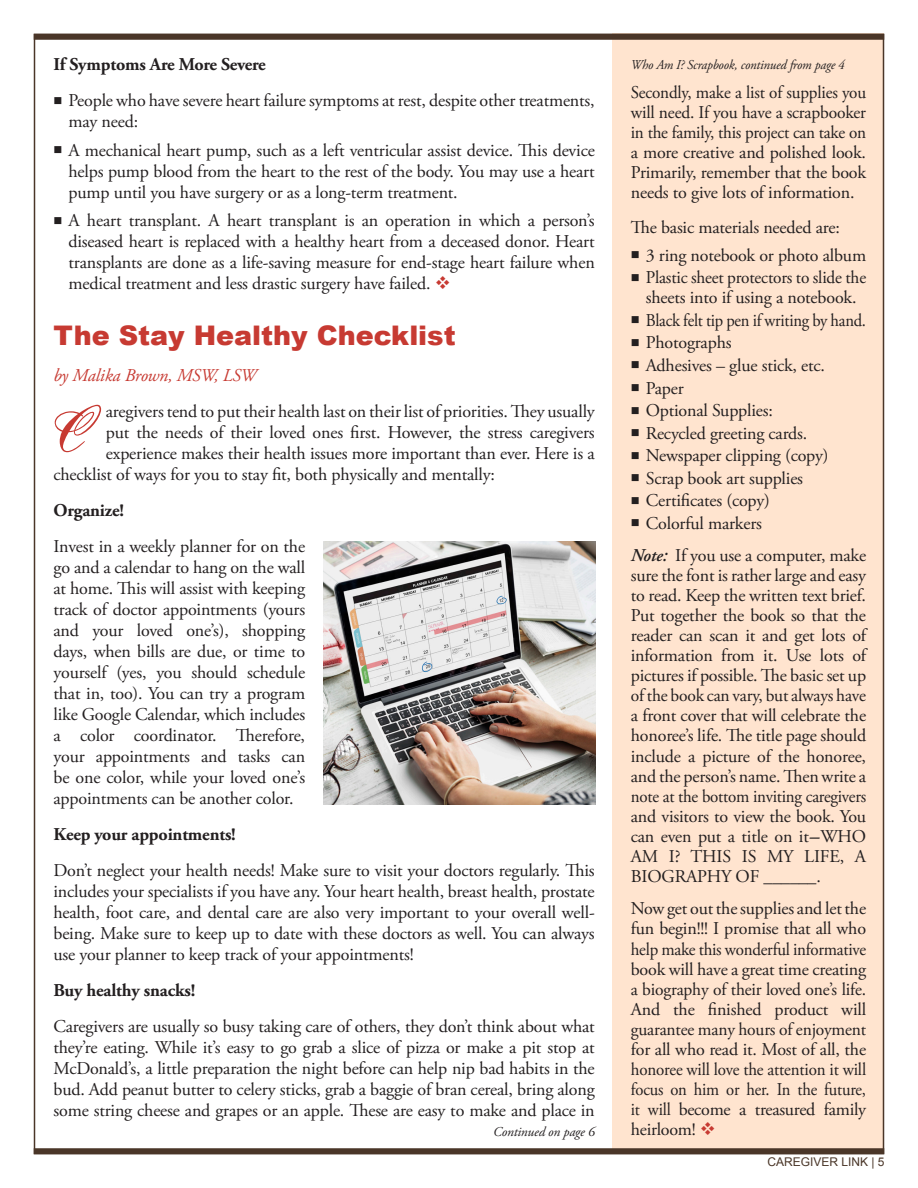
<style>
.page{position:relative;width:918px;height:1188px;background:#fff}
.page>*{position:absolute;margin:0;border:0;box-sizing:border-box;transform-origin:0 0}
.t1{font:60px "Acroterion JF";color:#c73a32}
.Article_Heading{font:900 27px "Arial";color:#c73a32}
.Article_Body_Copy{font:18px/20.1px "Adobe Garamond Pro";letter-spacing:-.01em;color:#231f20;text-align:justify}
.Article_Body_Copy-2{font:18px/20.1px "Adobe Garamond Pro";letter-spacing:-.01em;color:#231f20;text-align:justify;scale:.95 1}
.Article_Body_Copy-3{font:700 18px "Adobe Garamond Pro";letter-spacing:-.01em;color:#231f20}
.Article_Body_Copy-4{font:18px/20.1px "Adobe Garamond Pro";letter-spacing:-.01em;color:#231f20;text-align:center;scale:.96 1}
.Article_Body_Copy-5{font:18px "Adobe Garamond Pro";letter-spacing:-.01em;color:#231f20;scale:.92 1}
.Article_By_Line{font:italic 18px "Adobe Garamond Pro";letter-spacing:-.01em;color:#c73a32}
.Article_Body_Copy-6{font:italic 13.5px "Adobe Garamond Pro";letter-spacing:-.01em;color:#231f20;scale:.96 1}
.Article_Body_Copy-7{font:italic 13.5px "Adobe Garamond Pro";letter-spacing:-.01em;color:#231f20}
.t2{font:12px "Arial";color:#4a3628}
.s1{color:#c73a32}
.s2{font-weight:600;font-style:italic}
.s3{font-family:"Garamond Premr Pro";font-weight:600}
</style>
<div class="page">
<div style="left:613px;top:34px;width:271px;height:1120px;background:#ffe4cf"></div>
<div style="left:34px;top:34px;width:850px;height:6px;background:#4a3628"></div>
<div style="left:34px;top:1148px;width:850px;height:6px;background:#4a3628"></div>
<img style="left:323px;top:541px;width:272px;height:263px">
<p class="Article_Body_Copy-3" style="left:54px;top:54px;width:214px">If Symptoms Are More Severe</p>
<p class="Article_Body_Copy" style="left:69px;top:91px;width:528px;line-height:21px;text-indent:-15px">■ People who have severe heart failure symptoms at rest, despite other treatments, may need:</p>
<p class="Article_Body_Copy" style="left:69px;top:140px;width:528px;line-height:21px;text-indent:-15px">■ A mechanical heart pump, such as a left ventricular assist device. This device helps pump blood from the heart to the rest of the body. You may use a heart pump until you have surgery or as a long-term treatment.</p>
<p class="Article_Body_Copy" style="left:69px;top:211px;width:528px;line-height:21px;text-indent:-15px">■ A heart transplant. A heart transplant is an operation in which a person’s diseased heart is replaced with a healthy heart from a deceased donor. Heart transplants are done as a life-saving measure for end-stage heart failure when medical treatment and less drastic surgery have failed. <span class="s1">❖</span></p>
<p class="Article_Heading" style="left:54px;top:316px;width:404px">The Stay Healthy Checklist</p>
<p class="Article_By_Line" style="left:54px;top:365px;width:204px">by Malika Brown, MSW, LSW</p>
<p class="Article_Body_Copy" style="left:106px;top:402px;width:490px">aregivers tend to put their health last on their list of priorities. They usually</p>
<p class="Article_Body_Copy" style="left:106px;top:423px;width:490px">put the needs of their loved ones first. However, the stress caregivers</p>
<p class="Article_Body_Copy" style="left:106px;top:444px;width:490px">experience makes their health issues more important than ever. Here is a</p>
<p class="Article_Body_Copy" style="left:54px;top:465px;width:443px">checklist of ways for you to stay fit, both physically and mentally:</p>
<p class="Article_Body_Copy-3" style="left:54px;top:500px;width:72px">Organize!</p>
<p class="Article_Body_Copy" style="left:54px;top:536px;width:253px;line-height:21px">Invest in a weekly planner for on the go and a calendar to hang on the wall at home. This will assist with keeping track of doctor appointments (yours and your loved one’s), shopping days, when bills are due, or time to yourself (yes, you should schedule that in, too). You can try a program like Google Calendar, which includes a color coordinator. Therefore, your appointments and tasks can be one color, while your loved one’s appointments can be another color.</p>
<p class="Article_Body_Copy-3" style="left:54px;top:824px;width:184px">Keep your appointments!</p>
<p class="Article_Body_Copy" style="left:54px;top:860px;width:543px;line-height:21px">Don’t neglect your health needs! Make sure to visit your doctors regularly. This includes your specialists if you have any. Your heart health, breast health, prostate health, foot care, and dental care are also very important to your overall well&shy;being. Make sure to keep up to date with these doctors as well. You can always use your planner to keep track of your appointments!</p>
<p class="Article_Body_Copy-3" style="left:54px;top:980px;width:143px">Buy healthy snacks!</p>
<p class="Article_Body_Copy" style="left:54px;top:1016px;width:543px;line-height:21px">Caregivers are usually so busy taking care of others, they don’t think about what they’re eating. While it’s easy to go grab a slice of pizza or make a pit stop at McDonald’s, a little preparation the night before can help nip bad habits in the bud. Add peanut butter to celery sticks, grab a baggie of bran cereal, bring along some string cheese and grapes or an apple. These are easy to make and place in</p>
<p class="t1" style="left:54px;top:392px;width:31px">C</p>
<p class="Article_Body_Copy-7" style="left:493px;top:1124px;width:103px">Continued on page 6</p>
<p class="Article_Body_Copy-6" style="left:631px;top:56px;width:224px">Who Am I? Scrapbook, continued from page 4</p>
<p class="Article_Body_Copy-2" style="left:631px;top:82px;width:249px">Secondly, make a list of supplies you will need. If you have a scrapbooker in the family, this project can take on a more creative and polished look.<br>Primarily, remember that the book needs to give lots of information.</p>
<p class="Article_Body_Copy" style="left:631px;top:218px;width:211px">The basic materials needed are:</p>
<p class="Article_Body_Copy" style="left:631px;top:246px;width:237px">■ 3 ring notebook or photo album</p>
<p class="Article_Body_Copy-4" style="left:631px;top:268px;width:247px">■ Plastic sheet protectors to slide the sheets into if using a notebook.</p>
<p class="Article_Body_Copy-5" style="left:631px;top:309px;width:257px">■ Black felt tip pen if writing by hand.</p>
<p class="Article_Body_Copy" style="left:631px;top:333px;width:102px">■ Photographs</p>
<p class="Article_Body_Copy" style="left:631px;top:356px;width:196px">■ Adhesives – glue stick, etc.</p>
<p class="Article_Body_Copy" style="left:631px;top:378px;width:54px">■ Paper</p>
<p class="Article_Body_Copy" style="left:631px;top:401px;width:144px">■ Optional Supplies:</p>
<p class="Article_Body_Copy" style="left:631px;top:423px;width:178px">■ Recycled greeting cards.</p>
<p class="Article_Body_Copy" style="left:631px;top:446px;width:199px">■ Newspaper clipping (copy)</p>
<p class="Article_Body_Copy" style="left:631px;top:469px;width:174px">■ Scrap book art supplies</p>
<p class="Article_Body_Copy" style="left:631px;top:491px;width:141px">■ Certificates (copy)</p>
<p class="Article_Body_Copy" style="left:631px;top:514px;width:133px">■ Colorful markers</p>
<p class="Article_Body_Copy" style="left:631px;top:545px;width:237px"><span class="s2">Note:</span> If you use a computer, make sure the font is rather large and easy to read. Keep the written text brief.<br>Put together the book so that the reader can scan it and get lots of information from it. Use lots of pictures if possible. The basic set up of the book can vary, but always have a front cover that will celebrate the honoree’s life. The title page should include a picture of the honoree, and the person’s name. Then write a note at the bottom inviting caregivers and visitors to view the book. You can even put a title on it<span class="s3">-</span>WHO AM I? THIS IS MY LIFE, A BIOGRAPHY OF ______.</p>
<p class="Article_Body_Copy" style="left:631px;top:899px;width:237px">Now get out the supplies and let the fun begin!!! I promise that all who help make this wonderful informative book will have a great time creating a biography of their loved one’s life.<br>And the finished product will guarantee many hours of enjoyment for all who read it. Most of all, the honoree will love the attention it will focus on him or her. In the future, it will become a treasured family heirloom! <span class="s1">❖</span></p>
<p class="t2" style="left:767px;top:1154px;width:119px">CAREGIVER LINK | 5</p>
</div>
